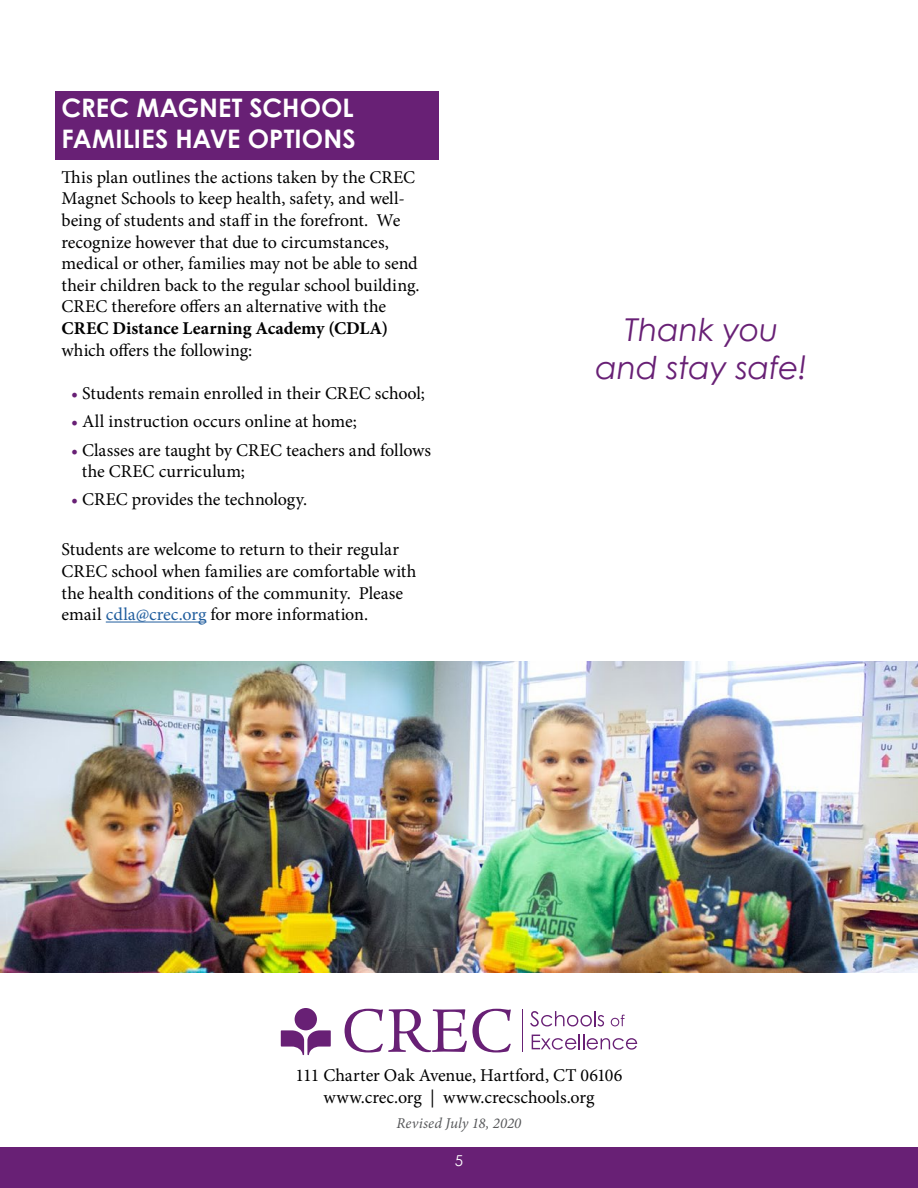
<style>
.page{position:relative;width:918px;height:1188px;background:#fff}
.page>*{position:absolute;margin:0;border:0;box-sizing:border-box;transform-origin:0 0}
.t1{font:italic 31.5px/37.8px "Century Gothic";color:#682075;text-align:center}
.t2{font:700 25.5px/30.6px "Century Gothic";letter-spacing:.005em;color:#fff}
.t3{font:18px/21.6px "Minion Pro";color:#000}
.t4{font:700 18px "Minion Pro";color:#000}
.t5{font:italic 15px "Minion Pro";letter-spacing:.005em;color:#58595b}
.t6{font:15px "Century Gothic";color:#fff}
.s1{color:#682075}
.s2{color:#215e9e}
</style>
<div class="page">
<div style="left:0;top:1148px;width:918px;height:40px;background:#682075"></div>
<div style="left:55px;top:91px;width:384px;height:69px;background:#682075"></div>
<hr style="left:106px;top:622px;width:100px;height:1px;background:#215e9e">
<svg style="left:345px;top:1009px;width:166px;height:43px"></svg>
<svg style="left:281px;top:1008px;width:50px;height:47px"></svg>
<svg style="left:530px;top:1011px;width:74px;height:16px"></svg>
<svg style="left:611px;top:1015px;width:14px;height:11px"></svg>
<svg style="left:532px;top:1034px;width:105px;height:16px"></svg>
<hr style="left:522px;top:1009px;width:1px;height:42px;background:#682075">
<img style="left:0;top:661px;width:918px;height:312px">
<h2 class="t2" style="left:62px;top:91px;width:296px">CREC MAGNET SCHOOL<br>FAMILIES HAVE OPTIONS</h2>
<p class="t3" style="left:62px;top:166px;width:359px">This plan outlines the actions taken by the CREC Magnet Schools to keep health, safety, and well&shy;being of students and staff in the forefront. We recognize however that due to circumstances, medical or other, families may not be able to send their children back to the regular school building.<br>CREC therefore offers an alternative with the</p>
<p class="t4" style="left:62px;top:316px;width:328px">CREC Distance Learning Academy (CDLA)</p>
<p class="t3" style="left:62px;top:339px;width:192px">which offers the following:</p>
<p class="t3" style="left:71px;top:382px;width:356px"><span class="s1">•</span> Students remain enrolled in their CREC school;</p>
<p class="t3" style="left:71px;top:411px;width:287px"><span class="s1">•</span> All instruction occurs online at home;</p>
<p class="t3" style="left:82px;top:439px;width:351px;text-indent:-11px"><span class="s1">•</span> Classes are taught by CREC teachers and follows the CREC curriculum;</p>
<p class="t3" style="left:71px;top:489px;width:238px"><span class="s1">•</span> CREC provides the technology.</p>
<p class="t3" style="left:62px;top:539px;width:356px">Students are welcome to return to their regular CREC school when families are comfortable with the health conditions of the community. Please email <span class="s2">cdla@crec.org</span> for more information.</p>
<h1 class="t1" style="left:595px;top:310px;width:214px">Thank you and stay safe!</h1>
<p class="t3" style="left:296px;top:1065px;width:328px;text-align:center">111 Charter Oak Avenue, Hartford, CT 06106 www.crec.org | www.crecschools.org</p>
<p class="t5" style="left:397px;top:1112px;width:126px">Revised July 18, 2020</p>
<p class="t6" style="left:455px;top:1150px;width:10px">5</p>
</div>
